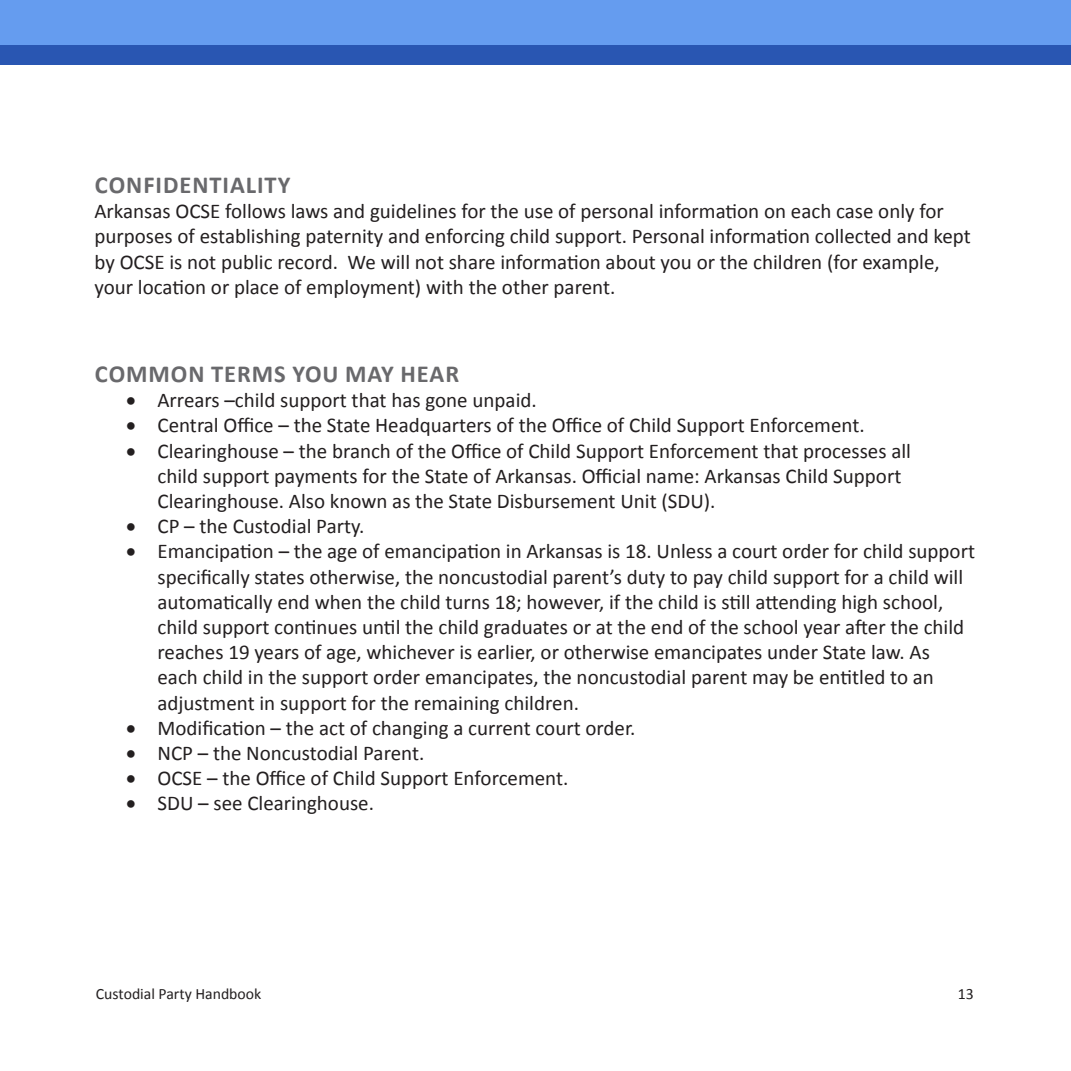
<style>
.page{position:relative;width:1071px;height:1071px;background:#fff}
.page>*{position:absolute;margin:0;border:0;box-sizing:border-box;transform-origin:0 0}
.t1{font:700 24.5px "Calibri";letter-spacing:.04em;color:#69696c}
.t2{font:21px/25.2px "Calibri";color:#231f20}
.t3{font:15.75px "Calibri";color:#231f20}
</style>
<div class="page">
<div style="left:0;top:0;width:1071px;height:65px;background:#2956b2"></div>
<div style="left:0;top:0;width:1071px;height:45px;background:#659cef"></div>
<p class="t1" style="left:95px;top:176px;width:197px">CONFIDENTIALITY</p>
<p class="t2" style="left:94px;top:199px;width:878px">Arkansas OCSE follows laws and guidelines for the use of personal information on each case only for purposes of establishing paternity and enforcing child support. Personal information collected and kept by OCSE is not public record. We will not share information about you or the children (for example, your location or place of employment) with the other parent.</p>
<p class="t1" style="left:95px;top:365px;width:366px">COMMON TERMS YOU MAY HEAR</p>
<p class="t2" style="left:126px;top:388px;width:412px">• Arrears –child support that has gone unpaid.</p>
<p class="t2" style="left:126px;top:413px;width:740px">• Central Office – the State Headquarters of the Office of Child Support Enforcement.</p>
<p class="t2" style="left:158px;top:438px;width:755px;text-indent:-32px">• Clearinghouse – the branch of the Office of Child Support Enforcement that processes all child support payments for the State of Arkansas. Official name: Arkansas Child Support<br>Clearinghouse. Also known as the State Disbursement Unit (SDU).</p>
<p class="t2" style="left:126px;top:514px;width:240px">• CP – the Custodial Party.</p>
<p class="t2" style="left:158px;top:539px;width:819px;text-indent:-32px">• Emancipation – the age of emancipation in Arkansas is 18. Unless a court order for child support specifically states otherwise, the noncustodial parent’s duty to pay child support for a child will automatically end when the child turns 18; however, if the child is still attending high school, child support continues until the child graduates or at the end of the school year after the child reaches 19 years of age, whichever is earlier, or otherwise emancipates under State law. As each child in the support order emancipates, the noncustodial parent may be entitled to an adjustment in support for the remaining children.</p>
<p class="t2" style="left:126px;top:715px;width:511px">• Modification – the act of changing a current court order.</p>
<p class="t2" style="left:126px;top:741px;width:300px">• NCP – the Noncustodial Parent.</p>
<p class="t2" style="left:126px;top:766px;width:444px">• OCSE – the Office of Child Support Enforcement.</p>
<p class="t2" style="left:126px;top:791px;width:250px">• SDU – see Clearinghouse.</p>
<p class="t3" style="left:96px;top:988px;width:167px">Custodial Party Handbook</p>
<p class="t3" style="left:958px;top:988px;width:17px">13</p>
</div>
